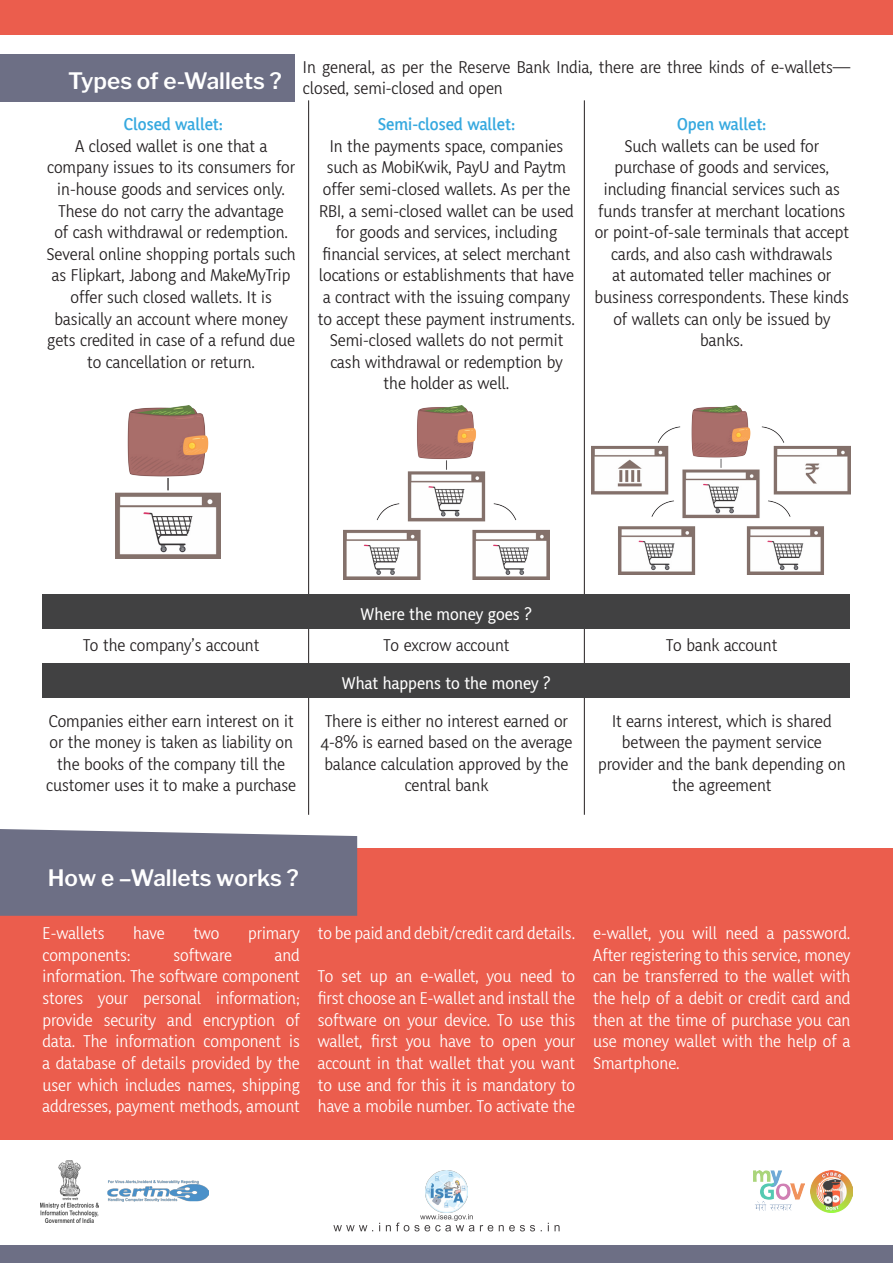
<style>
.page{position:relative;width:893px;height:1263px;background:#fff}
.page>*{position:absolute;margin:0;border:0;box-sizing:border-box;transform-origin:0 0}
.t1{font:600 22.5px "Libre Franklin";color:#fff}
.t2{font:18px/21.6px "Yaldevi Jaffna";color:#231f20;text-align:center}
.t3{font:18px/21.6px "Yaldevi Jaffna";color:#fff;text-align:justify}
.t4{font:600 18px "Yaldevi Jaffna";color:#37a9df}
.t5{font:500 18px "Yaldevi Jaffna";color:#fff}
</style>
<div class="page">
<div style="left:0;top:54px;width:294px;height:47px;background:#6d6f85"></div>
<hr style="left:308px;top:100px;width:1px;height:715px;background:#231f20">
<hr style="left:584px;top:100px;width:1px;height:715px;background:#231f20">
<img style="left:116px;top:405px;width:104px;height:154px">
<img style="left:344px;top:405px;width:205px;height:175px">
<img style="left:591px;top:405px;width:259px;height:170px">
<div style="left:43px;top:595px;width:807px;height:34px;background:#414142"></div>
<div style="left:43px;top:664px;width:807px;height:34px;background:#414142"></div>
<div style="left:0;top:848px;width:893px;height:292px;background:#eb5d4d"></div>
<div style="left:0;top:0;width:893px;height:34px;background:#eb5d4d"></div>
<div style="left:0;top:829px;width:357px;height:87px;background:#6d6f85"></div>
<div style="left:0;top:1246px;width:893px;height:17px;background:#6d6f85"></div>
<img style="left:40px;top:1160px;width:59px;height:62px">
<img style="left:107px;top:1181px;width:102px;height:21px">
<img style="left:425px;top:1170px;width:43px;height:42px">
<img style="left:753px;top:1170px;width:51px;height:41px">
<img style="left:810px;top:1170px;width:43px;height:42px">
<svg style="left:333px;top:1214px;width:227px;height:17px"></svg>
<p class="t1" style="left:68px;top:67px;width:215px">Types of e-Wallets ?</p>
<p class="t4" style="left:124px;top:113px;width:101px">Closed wallet:</p>
<p class="t2" style="left:47px;top:136px;width:251px">A closed wallet is one that a company issues to its consumers for in-house goods and services only.<br>These do not carry the advantage<br>of cash withdrawal or redemption.<br>Several online shopping portals such as Flipkart, Jabong and MakeMyTrip offer such closed wallets. It is basically an account where money gets credited in case of a refund due to cancellation or return.</p>
<p class="t2" style="left:303px;top:57px;width:549px;text-align:left">In general, as per the Reserve Bank India, there are three kinds of e-wallets— closed, semi-closed and open</p>
<p class="t4" style="left:378px;top:113px;width:139px">Semi-closed wallet:</p>
<p class="t2" style="left:318px;top:136px;width:259px">In the payments space, companies such as MobiKwik, PayU and Paytm offer semi-closed wallets. As per the RBI, a semi-closed wallet can be used for goods and services, including financial services, at select merchant locations or establishments that have a contract with the issuing company to accept these payment instruments.<br>Semi-closed wallets do not permit cash withdrawal or redemption by the holder as well.</p>
<p class="t4" style="left:677px;top:113px;width:91px">Open wallet:</p>
<p class="t2" style="left:595px;top:136px;width:256px">Such wallets can be used for purchase of goods and services, including financial services such as funds transfer at merchant locations or point-of-sale terminals that accept cards, and also cash withdrawals<br>at automated teller machines or business correspondents. These kinds of wallets can only be issued by banks.</p>
<p class="t5" style="left:361px;top:603px;width:173px">Where the money goes ?</p>
<p class="t2" style="left:83px;top:635px;width:178px">To the company’s account</p>
<p class="t2" style="left:384px;top:635px;width:127px">To excrow account</p>
<p class="t2" style="left:666px;top:635px;width:113px">To bank account</p>
<p class="t5" style="left:342px;top:673px;width:211px">What happens to the money ?</p>
<p class="t2" style="left:46px;top:711px;width:251px">Companies either earn interest on it or the money is taken as liability on the books of the company till the customer uses it to make a purchase</p>
<p class="t2" style="left:320px;top:711px;width:253px">There is either no interest earned or<br>4-8% is earned based on the average balance calculation approved by the central bank</p>
<p class="t2" style="left:598px;top:711px;width:249px">It earns interest, which is shared between the payment service provider and the bank depending on the agreement</p>
<p class="t1" style="left:48px;top:865px;width:252px">How e –Wallets works ?</p>
<p class="t3" style="left:43px;top:923px;width:64px">E-wallets</p>
<p class="t3" style="left:133px;top:923px;width:33px">have</p>
<p class="t3" style="left:193px;top:923px;width:28px">two</p>
<p class="t3" style="left:248px;top:923px;width:53px">primary</p>
<p class="t3" style="left:43px;top:945px;width:90px">components:</p>
<p class="t3" style="left:173px;top:945px;width:60px">software</p>
<p class="t3" style="left:43px;top:945px;width:259px;text-indent:232px">and information. The software component stores your personal information; provide security and encryption of data. The information component is a database of details provided by the user which includes names, shipping addresses, payment methods, amount</p>
<p class="t3" style="left:318px;top:923px;width:259px">to be paid and debit/credit card details.</p>
<p class="t3" style="left:318px;top:967px;width:259px">To set up an e-wallet, you need to first choose an E-wallet and install the software on your device. To use this wallet, first you have to open your account in that wallet that you want to use and for this it is mandatory to have a mobile number. To activate the</p>
<p class="t3" style="left:593px;top:923px;width:259px">e-wallet, you will need a password.<br>After registering to this service, money can be transferred to the wallet with the help of a debit or credit card and then at the time of purchase you can use money wallet with the help of a Smartphone.</p>
</div>
